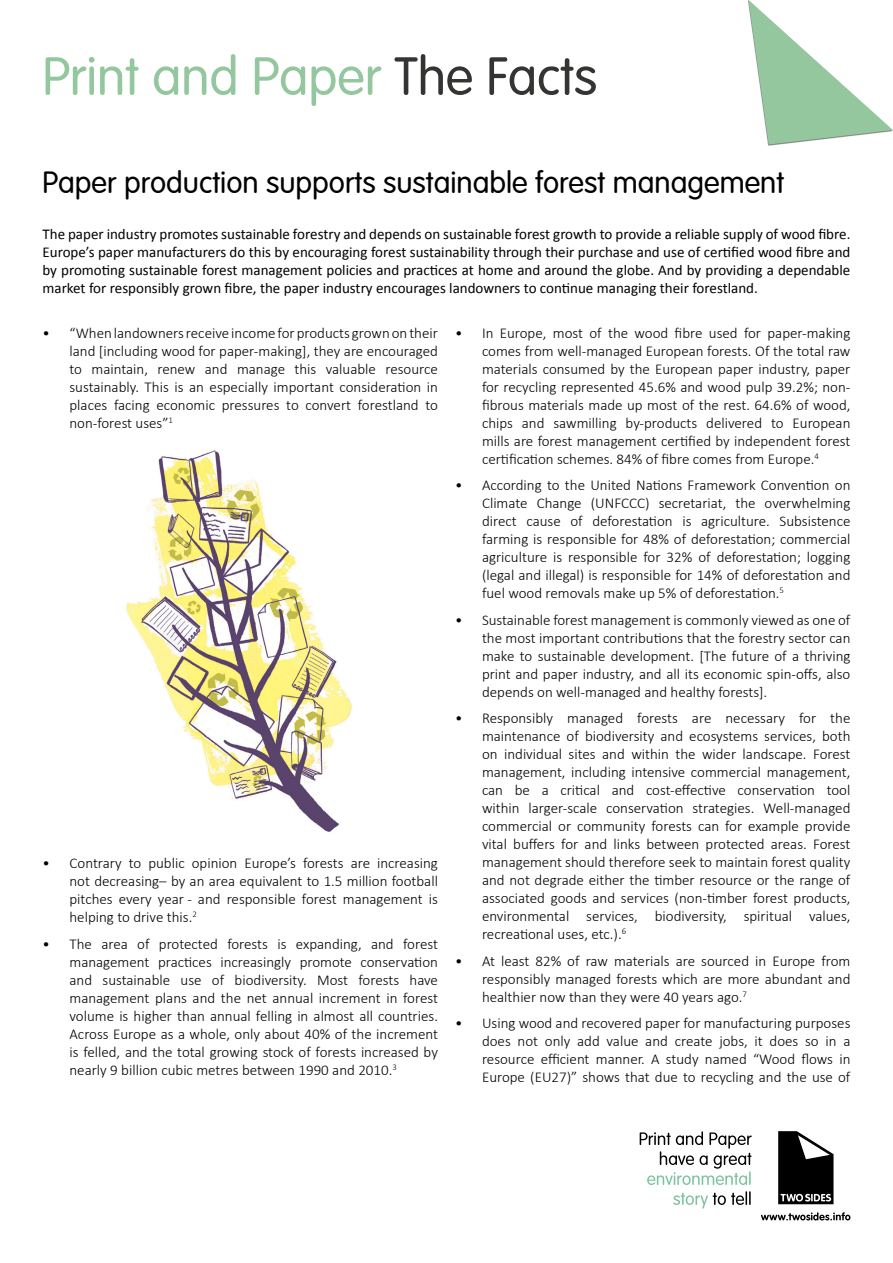
<style>
.page{position:relative;width:893px;height:1263px;background:#fff}
.page>*{position:absolute;margin:0;border:0;box-sizing:border-box;transform-origin:0 0}
.t1{font:300 52.5px "VAG Rounded";color:#94c79d}
.Heading{font:300 30px "VAG Rounded";color:#000}
.t2{font:300 15px/18px "Calibri";color:#000;text-align:justify}
.Strapline{font:15px/18px "Calibri";color:#000;text-align:justify}
.s1{color:#343433}
</style>
<div class="page">
<svg style="left:748px;top:0;width:145px;height:144px"></svg>
<svg style="left:761px;top:1212px;width:89px;height:8px"></svg>
<svg style="left:778px;top:1131px;width:55px;height:73px"></svg>
<svg style="left:640px;top:1131px;width:112px;height:54px"></svg>
<svg style="left:673px;top:1191px;width:78px;height:17px"></svg>
<img style="left:126px;top:450px;width:226px;height:382px">
<h1 class="t1" style="left:43px;top:53px;width:556px">Print and Paper <span class="s1">The Facts</span></h1>
<p class="Heading" style="left:43px;top:170px;width:743px">Paper production supports sustainable forest management</p>
<p class="Strapline" style="left:43px;top:225px;width:809px">The paper industry promotes sustainable forestry and depends on sustainable forest growth to provide a reliable supply of wood fibre.<br>Europe’s paper manufacturers do this by encouraging forest sustainability through their purchase and use of certified wood fibre and by promoting sustainable forest management policies and practices at home and around the globe. And by providing a dependable market for responsibly grown fibre, the paper industry encourages landowners to continue managing their forestland.</p>
<p class="t2" style="left:70px;top:324px;width:370px;text-indent:-27px">• “When landowners receive income for products grown on their land [including wood for paper-making], they are encouraged to maintain, renew and manage this valuable resource sustainably. This is an especially important consideration in places facing economic pressures to convert forestland to non-forest uses”<sup>1</sup></p>
<p class="t2" style="left:482px;top:324px;width:370px;text-indent:-27px">• In Europe, most of the wood fibre used for paper-making comes from well-managed European forests. Of the total raw materials consumed by the European paper industry, paper for recycling represented 45.6% and wood pulp 39.2%; non&shy;fibrous materials made up most of the rest. 64.6% of wood, chips and sawmilling by-products delivered to European mills are forest management certified by independent forest certification schemes. 84% of fibre comes from Europe.<sup>4</sup></p>
<p class="t2" style="left:482px;top:476px;width:370px;text-indent:-27px">• According to the United Nations Framework Convention on Climate Change (UNFCCC) secretariat, the overwhelming direct cause of deforestation is agriculture. Subsistence farming is responsible for 48% of deforestation; commercial agriculture is responsible for 32% of deforestation; logging (legal and illegal) is responsible for 14% of deforestation and fuel wood removals make up 5% of deforestation.<sup>5</sup></p>
<p class="t2" style="left:482px;top:611px;width:370px;text-indent:-27px">• Sustainable forest management is commonly viewed as one of the most important contributions that the forestry sector can make to sustainable development. [The future of a thriving print and paper industry, and all its economic spin-offs, also depends on well-managed and healthy forests].</p>
<p class="t2" style="left:482px;top:709px;width:370px;text-indent:-27px">• Responsibly managed forests are necessary for the maintenance of biodiversity and ecosystems services, both on individual sites and within the wider landscape. Forest management, including intensive commercial management, can be a critical and cost-effective conservation tool within larger-scale conservation strategies. Well-managed commercial or community forests can for example provide vital buffers for and links between protected areas. Forest management should therefore seek to maintain forest quality and not degrade either the timber resource or the range of associated goods and services (non-timber forest products, environmental services, biodiversity, spiritual values, recreational uses, etc.).<sup>6</sup></p>
<p class="t2" style="left:482px;top:952px;width:370px;text-indent:-27px">• At least 82% of raw materials are sourced in Europe from responsibly managed forests which are more abundant and healthier now than they were 40 years ago.<sup>7</sup></p>
<p class="t2" style="left:482px;top:1014px;width:370px;text-indent:-27px">• Using wood and recovered paper for manufacturing purposes does not only add value and create jobs, it does so in a resource efficient manner. A study named “Wood flows in Europe (EU27)” shows that due to recycling and the use of</p>
<p class="t2" style="left:70px;top:854px;width:370px;text-indent:-27px">• Contrary to public opinion Europe’s forests are increasing not decreasing– by an area equivalent to 1.5 million football pitches every year - and responsible forest management is helping to drive this.<sup>2</sup></p>
<p class="t2" style="left:70px;top:935px;width:370px;text-indent:-27px">• The area of protected forests is expanding, and forest management practices increasingly promote conservation and sustainable use of biodiversity. Most forests have management plans and the net annual increment in forest volume is higher than annual felling in almost all countries.<br>Across Europe as a whole, only about 40% of the increment is felled, and the total growing stock of forests increased by nearly 9 billion cubic metres between 1990 and 2010.<sup>3</sup></p>
</div>
